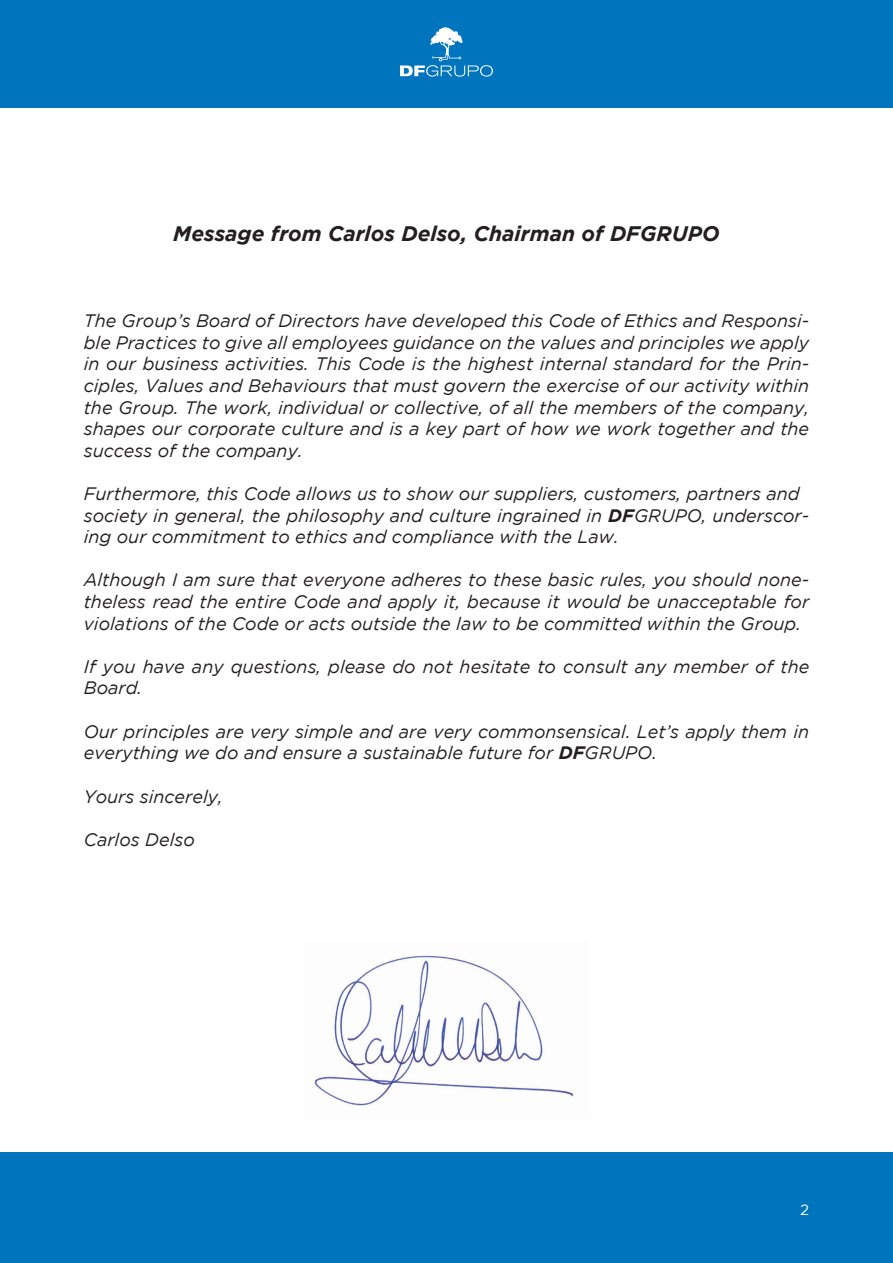
<style>
.page{position:relative;width:893px;height:1263px;background:#fff}
.page>*{position:absolute;margin:0;border:0;box-sizing:border-box;transform-origin:0 0}
.t1{font:italic 700 21px "Gotham";color:#231f20}
.t2{font:italic 18px/21.6px "Gotham";color:#231f20}
.t3{font:15px "Gotham";color:#fff}
.s1{font-weight:700}
</style>
<div class="page">
<div style="left:0;top:1152px;width:893px;height:111px;background:#0075bd"></div>
<div style="left:0;top:0;width:893px;height:108px;background:#0075bd"></div>
<svg style="left:400px;top:27px;width:93px;height:50px"></svg>
<img style="left:314px;top:955px;width:260px;height:151px">
<p class="t1" style="left:173px;top:221px;width:548px">Message from Carlos Delso, Chairman of DFGRUPO</p>
<p class="t2" style="left:84px;top:310px;width:727px;text-align:justify">The Group’s Board of Directors have developed this Code of Ethics and Responsi&shy;ble Practices to give all employees guidance on the values and principles we apply in our business activities. This Code is the highest internal standard for the Prin&shy;ciples, Values and Behaviours that must govern the exercise of our activity within the Group. The work, individual or collective, of all the members of the company, shapes our corporate culture and is a key part of how we work together and the success of the company.</p>
<p class="t2" style="left:84px;top:483px;width:727px">Furthermore, this Code allows us to show our suppliers, customers, partners and society in general, the philosophy and culture ingrained in <span class="s1">DF</span>GRUPO, underscor&shy;ing our commitment to ethics and compliance with the Law.</p>
<p class="t2" style="left:84px;top:569px;width:727px;text-align:justify">Although I am sure that everyone adheres to these basic rules, you should none&shy;theless read the entire Code and apply it, because it would be unacceptable for violations of the Code or acts outside the law to be committed within the Group.</p>
<p class="t2" style="left:84px;top:656px;width:727px">If you have any questions, please do not hesitate to consult any member of the<br>Board.</p>
<p class="t2" style="left:84px;top:720px;width:727px">Our principles are very simple and are very commonsensical. Let’s apply them in everything we do and ensure a sustainable future for <span class="s1">DF</span>GRUPO.</p>
<p class="t2" style="left:84px;top:785px;width:140px">Yours sincerely,</p>
<p class="t2" style="left:84px;top:828px;width:113px">Carlos Delso</p>
<p class="t3" style="left:800px;top:1202px;width:10px">2</p>
</div>
